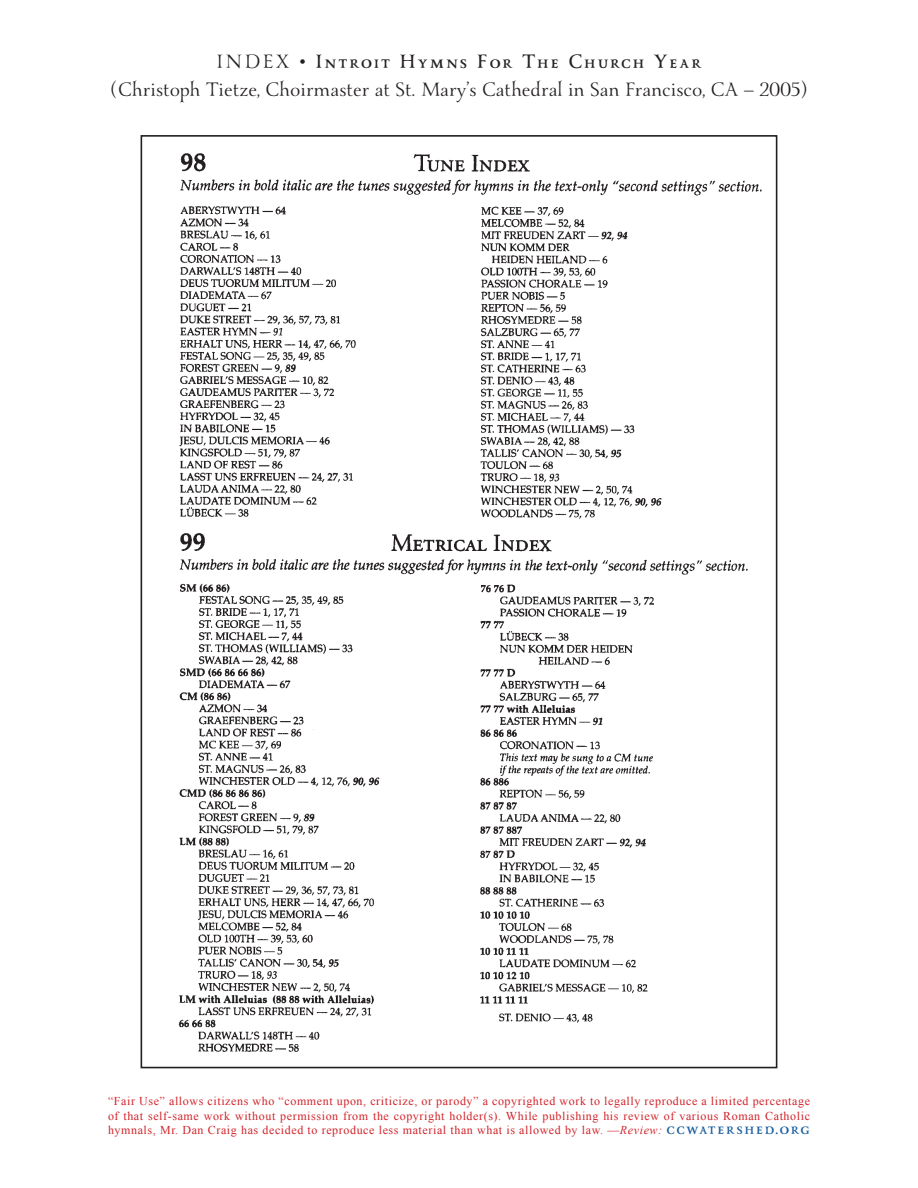
<style>
.page{position:relative;width:918px;height:1188px;background:#fff}
.page>*{position:absolute;margin:0;border:0;box-sizing:border-box;transform-origin:0 0}
.t1{font:18px "Yana R";color:#231f20}
.t2{font:700 18px "Yana";letter-spacing:.125em;color:#231f20}
.t3{font:12px/14.4px "Times New Roman";letter-spacing:.05em;color:#d1232a;text-align:justify}
.s1{font-family:"Yana R";font-weight:400}
.s2{font-family:"Arial";font-weight:400}
.s3{font-style:italic}
.s4{font-family:"Yana";font-weight:700;font-size:15.6px;color:#175d9e}
</style>
<div class="page">
<img style="left:178px;top:153px;width:584px;height:899px">
<h1 class="t2" style="left:217px;top:49px;width:486px"><span class="s1">INDEX</span> <span class="s2">•</span> INTROIT HYMNS FOR THE CHURCH YEAR</h1>
<h1 class="t1" style="left:111px;top:78px;width:697px">(Christoph Tietze, Choirmaster at St. Mary’s Cathedral in San Francisco, CA — 2005)</h1>
<p class="t3" style="left:108px;top:1094px;width:704px">“Fair Use” allows citizens who “comment upon, criticize, or parody” a copyrighted work to legally reproduce a limited percentage of that self-same work without permission from the copyright holder(s). While publishing his review of various Roman Catholic hymnals, Mr. Dan Craig has decided to reproduce less material than what is allowed by law. —<span class="s3">Review:</span> <span class="s4">CCWATERSHED.ORG</span></p>
</div>
